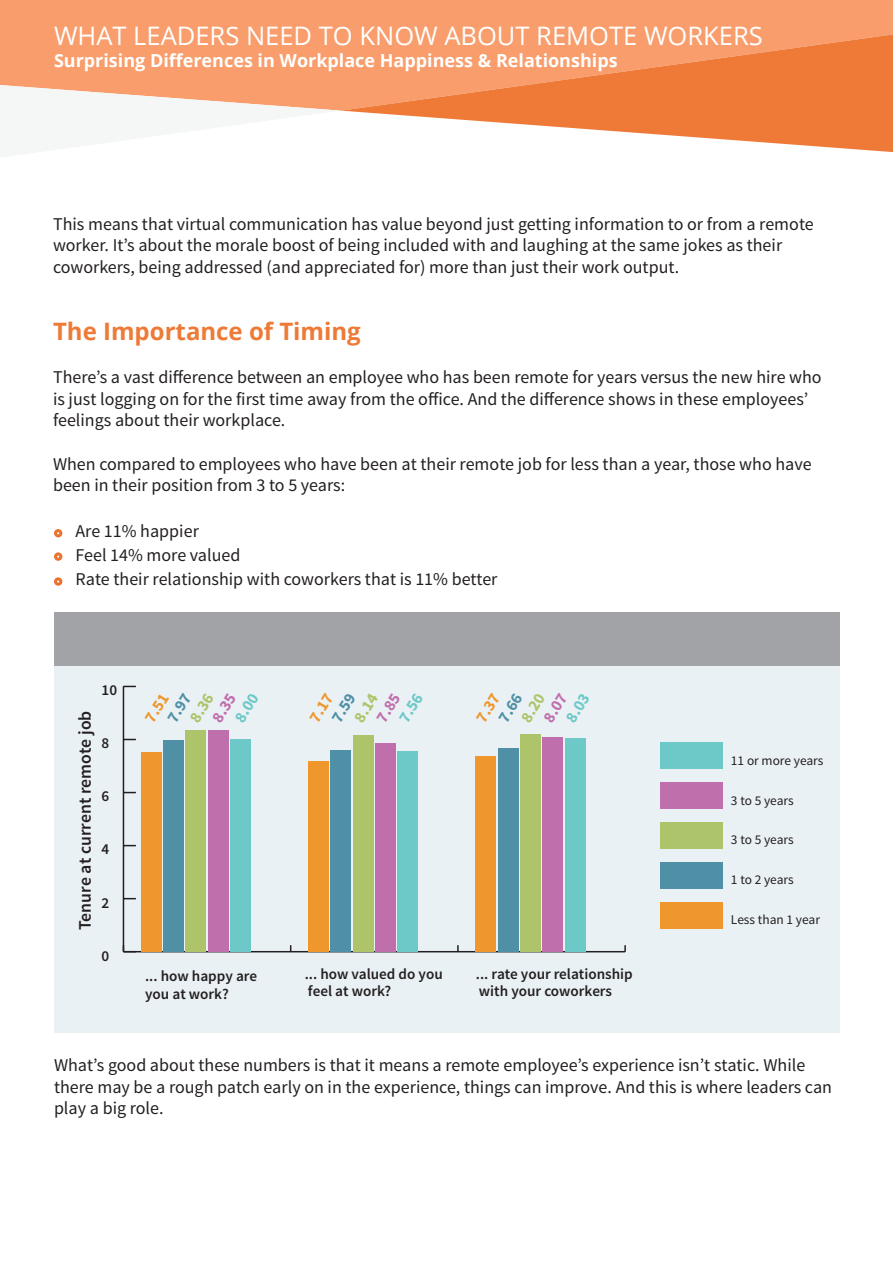
<style>
.page{position:relative;width:893px;height:1263px;background:#fff}
.page>*{position:absolute;margin:0;border:0;box-sizing:border-box;transform-origin:0 0}
.t1{font:25.5px "Open Sans";color:#fff}
.t2{font:700 24px "Open Sans";color:#ed7a37}
.t3{font:18px/21.6px "Source Sans Pro";color:#231f20}
.t4{font:700 18px "Open Sans";color:#fff}
.t5{font:600 17.7px "Source Sans Pro";color:#231f20}
.t6{font:700 16.5px "Source Sans Pro";color:#ef972c}
.t7{font:700 16.5px "Source Sans Pro";color:#4f90a6}
.t8{font:700 16.5px "Source Sans Pro";color:#adc46a}
.t9{font:700 16.5px "Source Sans Pro";color:#c06fad}
.t10{font:700 16.5px "Source Sans Pro";color:#6cc9c7}
.t11{font:600 15.15px/17.7px "Source Sans Pro";color:#231f20}
.t12{font:13.35px "Source Sans Pro";color:#231f20}
</style>
<div class="page">
<div style="left:0;top:0;width:893px;height:85px;background:#f89d6b"></div>
<svg style="left:2px;top:85px;width:339px;height:26px"></svg>
<svg style="left:341px;top:34px;width:552px;height:118px"></svg>
<svg style="left:54px;top:529px;width:8px;height:8px"></svg>
<svg style="left:54px;top:552px;width:8px;height:9px"></svg>
<svg style="left:54px;top:577px;width:8px;height:9px"></svg>
<div style="left:54px;top:666px;width:786px;height:366px;background:#eaf1f5"></div>
<div style="left:54px;top:612px;width:786px;height:54px;background:#a1a3a6"></div>
<hr style="left:123px;top:951px;width:502px;height:1px;background:#231f20">
<svg style="left:457px;top:945px;width:2px;height:6px"></svg>
<svg style="left:624px;top:945px;width:2px;height:7px"></svg>
<hr style="left:123px;top:686px;width:1px;height:266px;background:#231f20">
<svg style="left:124px;top:945px;width:12px;height:6px"></svg>
<svg style="left:124px;top:898px;width:12px;height:1px"></svg>
<svg style="left:124px;top:845px;width:12px;height:1px"></svg>
<svg style="left:124px;top:792px;width:12px;height:1px"></svg>
<svg style="left:124px;top:739px;width:12px;height:1px"></svg>
<svg style="left:124px;top:686px;width:12px;height:1px"></svg>
<div style="left:660px;top:742px;width:63px;height:27px;background:#6cc9c7"></div>
<div style="left:230px;top:739px;width:20px;height:213px;background:#6cc9c7"></div>
<div style="left:398px;top:751px;width:20px;height:201px;background:#6cc9c7"></div>
<div style="left:565px;top:739px;width:20px;height:213px;background:#6cc9c7"></div>
<div style="left:660px;top:782px;width:63px;height:27px;background:#c06fad"></div>
<div style="left:208px;top:730px;width:20px;height:222px;background:#c06fad"></div>
<div style="left:375px;top:743px;width:20px;height:209px;background:#c06fad"></div>
<div style="left:543px;top:737px;width:20px;height:215px;background:#c06fad"></div>
<div style="left:660px;top:822px;width:63px;height:27px;background:#adc46a"></div>
<div style="left:186px;top:730px;width:20px;height:222px;background:#adc46a"></div>
<div style="left:353px;top:736px;width:20px;height:216px;background:#adc46a"></div>
<div style="left:520px;top:734px;width:20px;height:218px;background:#adc46a"></div>
<div style="left:660px;top:862px;width:63px;height:27px;background:#4f90a6"></div>
<div style="left:163px;top:740px;width:21px;height:212px;background:#4f90a6"></div>
<div style="left:331px;top:750px;width:20px;height:202px;background:#4f90a6"></div>
<div style="left:498px;top:748px;width:20px;height:204px;background:#4f90a6"></div>
<div style="left:660px;top:902px;width:63px;height:26px;background:#ef972c"></div>
<div style="left:141px;top:752px;width:20px;height:200px;background:#ef972c"></div>
<div style="left:308px;top:761px;width:21px;height:191px;background:#ef972c"></div>
<div style="left:476px;top:756px;width:20px;height:196px;background:#ef972c"></div>
<h1 class="t1" style="left:54px;top:19px;width:710px">WHAT LEADERS NEED TO KNOW ABOUT REMOTE WORKERS</h1>
<p class="t4" style="left:54px;top:48px;width:565px">Surprising Differences in Workplace Happiness &amp; Relationships</p>
<p class="t3" style="left:53px;top:213px;width:762px">This means that virtual communication has value beyond just getting information to or from a remote worker. It’s about the morale boost of being included with and laughing at the same jokes as their coworkers, being addressed (and appreciated for) more than just their work output.</p>
<h2 class="t2" style="left:53px;top:314px;width:309px">The Importance of Timing</h2>
<p class="t3" style="left:53px;top:367px;width:770px">There’s a vast difference between an employee who has been remote for years versus the new hire who is just logging on for the first time away from the office. And the difference shows in these employees’ feelings about their workplace.</p>
<p class="t3" style="left:53px;top:453px;width:760px">When compared to employees who have been at their remote job for less than a year, those who have been in their position from 3 to 5 years:</p>
<p class="t3" style="left:76px;top:519px;width:423px;line-height:24px">Are 11% happier<br>Feel 14% more valued<br>Rate their relationship with coworkers that is 11% better</p>
<p class="t11" style="left:102px;top:682px;width:17px">10</p>
<p class="t5" style="left:74px;top:930px;width:220px;rotate:-90deg">Tenure at current remote job</p>
<p class="t11" style="left:102px;top:735px;width:9px">8</p>
<p class="t11" style="left:102px;top:788px;width:9px">6</p>
<p class="t11" style="left:102px;top:841px;width:9px">4</p>
<p class="t11" style="left:102px;top:894px;width:9px">2</p>
<p class="t11" style="left:102px;top:947px;width:9px">0</p>
<p class="t8" style="left:349px;top:715px;width:32px;rotate:-58deg">8.14</p>
<p class="t10" style="left:394px;top:715px;width:32px;rotate:-58deg">7.56</p>
<p class="t6" style="left:471px;top:715px;width:32px;rotate:-58deg">7.37</p>
<p class="t7" style="left:493px;top:715px;width:32px;rotate:-58deg">7.66</p>
<p class="t8" style="left:184px;top:715px;width:32px;rotate:-58deg">8.36</p>
<p class="t10" style="left:229px;top:715px;width:32px;rotate:-58deg">8.00</p>
<p class="t6" style="left:304px;top:715px;width:32px;rotate:-58deg">7.17</p>
<p class="t7" style="left:326px;top:715px;width:32px;rotate:-58deg">7.59</p>
<p class="t8" style="left:516px;top:715px;width:32px;rotate:-58deg">8.20</p>
<p class="t10" style="left:561px;top:715px;width:32px;rotate:-58deg">8.03</p>
<p class="t6" style="left:140px;top:715px;width:32px;rotate:-58deg">7.51</p>
<p class="t7" style="left:162px;top:715px;width:32px;rotate:-58deg">7.97</p>
<p class="t9" style="left:538px;top:715px;width:32px;rotate:-58deg">8.07</p>
<p class="t9" style="left:371px;top:715px;width:32px;rotate:-58deg">7.85</p>
<p class="t9" style="left:207px;top:715px;width:32px;rotate:-58deg">8.35</p>
<p class="t11" style="left:145px;top:968px;width:114px">... how happy are you at work?</p>
<p class="t11" style="left:305px;top:965px;width:139px">... how valued do you feel at work?</p>
<p class="t11" style="left:476px;top:965px;width:158px">... rate your relationship with your coworkers</p>
<p class="t12" style="left:731px;top:752px;width:94px">11 or more years</p>
<p class="t12" style="left:731px;top:792px;width:64px">3 to 5 years</p>
<p class="t12" style="left:731px;top:832px;width:64px">3 to 5 years</p>
<p class="t12" style="left:731px;top:871px;width:64px">1 to 2 years</p>
<p class="t12" style="left:731px;top:911px;width:91px">Less than 1 year</p>
<p class="t3" style="left:54px;top:1055px;width:780px">What’s good about these numbers is that it means a remote employee’s experience isn’t static. While there may be a rough patch early on in the experience, things can improve. And this is where leaders can play a big role.</p>
</div>
